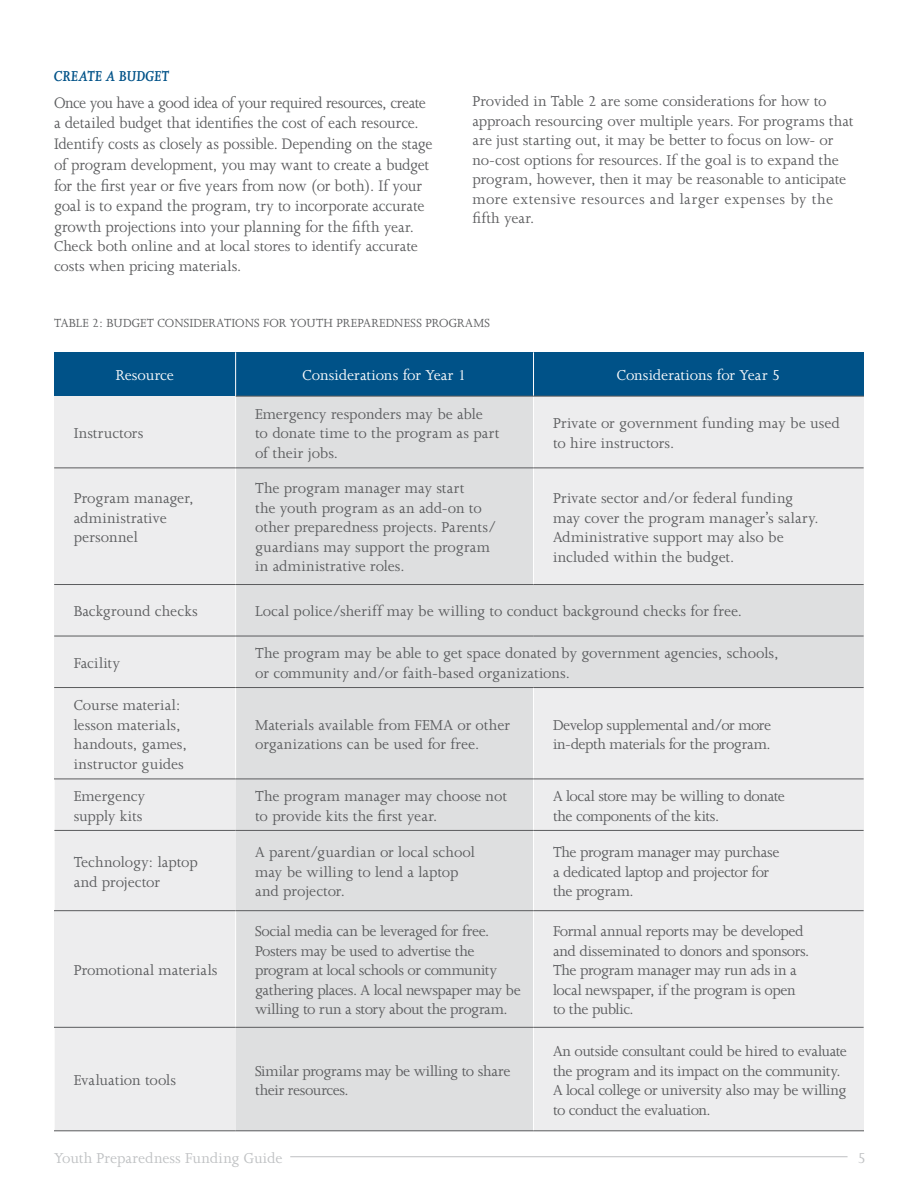
<style>
.page{position:relative;width:918px;height:1188px;background:#fff}
.page>*{position:absolute;margin:0;border:0;box-sizing:border-box;transform-origin:0 0}
.t1{font:17.55px/20.7px "Joanna";letter-spacing:-.015em;color:#5a5b5d;scale:.94 1}
.t2{font:16.5px/19.5px "Joanna";letter-spacing:-.01em;color:#5a5b5d}
.t3{font:16.5px/19.5px "Joanna";letter-spacing:-.03em;color:#5a5b5d}
.t4{font:16.5px "Joanna";letter-spacing:-.005em;color:#fff}
.t5{font:16.5px "Joanna";letter-spacing:-.005em;color:#bec0c2}
.t6{font:italic 600 16.5px "Joanna";letter-spacing:-.01em;color:#005288}
.t7{font:16.5px "Joanna";letter-spacing:.015em;color:#5a5b5d}
.t8{font:16.5px "Joanna";color:#c0c2c4}
.t9{font:13.5px "Joanna";letter-spacing:.01em;color:#5a5b5d}
.s1{font-size:16.5px}
</style>
<div class="page">
<div style="left:54px;top:352px;width:182px;height:44px;background:#005288"></div>
<div style="left:236px;top:352px;width:298px;height:44px;background:#005288"></div>
<div style="left:534px;top:352px;width:330px;height:44px;background:#005288"></div>
<div style="left:54px;top:396px;width:182px;height:72px;background:#ededee"></div>
<div style="left:534px;top:396px;width:330px;height:72px;background:#ededee"></div>
<div style="left:54px;top:468px;width:182px;height:117px;background:#ededee"></div>
<div style="left:534px;top:468px;width:330px;height:117px;background:#ededee"></div>
<div style="left:54px;top:585px;width:182px;height:51px;background:#ededee"></div>
<div style="left:54px;top:636px;width:182px;height:52px;background:#ededee"></div>
<div style="left:54px;top:688px;width:182px;height:91px;background:#ededee"></div>
<div style="left:534px;top:688px;width:330px;height:91px;background:#ededee"></div>
<div style="left:54px;top:779px;width:182px;height:51px;background:#ededee"></div>
<div style="left:534px;top:779px;width:330px;height:51px;background:#ededee"></div>
<div style="left:54px;top:830px;width:182px;height:81px;background:#ededee"></div>
<div style="left:534px;top:830px;width:330px;height:81px;background:#ededee"></div>
<div style="left:54px;top:911px;width:182px;height:116px;background:#ededee"></div>
<div style="left:534px;top:911px;width:330px;height:116px;background:#ededee"></div>
<div style="left:54px;top:1027px;width:182px;height:104px;background:#ededee"></div>
<div style="left:534px;top:1027px;width:330px;height:104px;background:#ededee"></div>
<div style="left:236px;top:396px;width:298px;height:72px;background:#dedfe0"></div>
<div style="left:236px;top:468px;width:298px;height:117px;background:#dedfe0"></div>
<div style="left:236px;top:585px;width:628px;height:51px;background:#dedfe0"></div>
<div style="left:236px;top:636px;width:628px;height:52px;background:#dedfe0"></div>
<div style="left:236px;top:688px;width:298px;height:91px;background:#dedfe0"></div>
<div style="left:236px;top:779px;width:298px;height:51px;background:#dedfe0"></div>
<div style="left:236px;top:830px;width:298px;height:81px;background:#dedfe0"></div>
<div style="left:236px;top:911px;width:298px;height:116px;background:#dedfe0"></div>
<div style="left:236px;top:1027px;width:298px;height:104px;background:#dedfe0"></div>
<hr style="left:235px;top:352px;width:1px;height:44px;background:#fff">
<hr style="left:533px;top:352px;width:1px;height:44px;background:#fff">
<hr style="left:235px;top:396px;width:1px;height:72px;background:#fff">
<hr style="left:533px;top:396px;width:1px;height:72px;background:#fff">
<hr style="left:235px;top:468px;width:1px;height:116px;background:#fff">
<hr style="left:533px;top:468px;width:1px;height:116px;background:#fff">
<hr style="left:235px;top:585px;width:1px;height:51px;background:#fff">
<hr style="left:235px;top:636px;width:1px;height:51px;background:#fff">
<hr style="left:235px;top:688px;width:1px;height:91px;background:#fff">
<hr style="left:533px;top:688px;width:1px;height:91px;background:#fff">
<hr style="left:533px;top:779px;width:1px;height:51px;background:#fff">
<hr style="left:533px;top:831px;width:1px;height:79px;background:#fff">
<hr style="left:235px;top:911px;width:1px;height:116px;background:#fff">
<hr style="left:533px;top:911px;width:1px;height:116px;background:#fff">
<hr style="left:533px;top:1028px;width:1px;height:103px;background:#fff">
<hr style="left:54px;top:468px;width:182px;height:1px;background:#5a5b5d">
<hr style="left:54px;top:584px;width:182px;height:1px;background:#5a5b5d">
<hr style="left:54px;top:636px;width:182px;height:1px;background:#5a5b5d">
<hr style="left:236px;top:636px;width:298px;height:1px;background:#5a5b5d">
<hr style="left:534px;top:636px;width:330px;height:1px;background:#5a5b5d">
<hr style="left:54px;top:687px;width:182px;height:1px;background:#5a5b5d">
<hr style="left:534px;top:396px;width:330px;height:1px;background:#5a5b5d">
<hr style="left:534px;top:468px;width:330px;height:1px;background:#5a5b5d">
<hr style="left:534px;top:584px;width:330px;height:1px;background:#5a5b5d">
<hr style="left:534px;top:687px;width:330px;height:1px;background:#5a5b5d">
<hr style="left:534px;top:779px;width:330px;height:1px;background:#5a5b5d">
<hr style="left:534px;top:830px;width:330px;height:1px;background:#5a5b5d">
<hr style="left:534px;top:910px;width:330px;height:1px;background:#5a5b5d">
<hr style="left:534px;top:1027px;width:330px;height:1px;background:#5a5b5d">
<hr style="left:534px;top:1131px;width:330px;height:1px;background:#5a5b5d">
<hr style="left:236px;top:396px;width:298px;height:1px;background:#5a5b5d">
<hr style="left:236px;top:468px;width:298px;height:1px;background:#5a5b5d">
<hr style="left:236px;top:584px;width:298px;height:1px;background:#5a5b5d">
<hr style="left:236px;top:687px;width:298px;height:1px;background:#5a5b5d">
<hr style="left:236px;top:779px;width:298px;height:1px;background:#5a5b5d">
<hr style="left:236px;top:830px;width:298px;height:1px;background:#5a5b5d">
<hr style="left:236px;top:910px;width:298px;height:1px;background:#5a5b5d">
<hr style="left:236px;top:1027px;width:298px;height:1px;background:#5a5b5d">
<hr style="left:236px;top:1131px;width:298px;height:1px;background:#5a5b5d">
<hr style="left:54px;top:779px;width:1px;height:51px;background:#fff">
<hr style="left:54px;top:830px;width:1px;height:80px;background:#fff">
<hr style="left:54px;top:779px;width:182px;height:1px;background:#5a5b5d">
<hr style="left:54px;top:830px;width:182px;height:1px;background:#5a5b5d">
<hr style="left:54px;top:910px;width:182px;height:1px;background:#5a5b5d">
<hr style="left:54px;top:1028px;width:1px;height:103px;background:#fff">
<hr style="left:54px;top:1027px;width:182px;height:1px;background:#5a5b5d">
<hr style="left:54px;top:1131px;width:182px;height:1px;background:#5a5b5d">
<hr style="left:290px;top:1156px;width:558px;height:1px;background:#bec0c2">
<h2 class="t6" style="left:54px;top:67px;width:117px">CREATE A BUDGET</h2>
<p class="t1" style="left:54px;top:92px;width:404px">Once you have a good idea of your required resources, create a detailed budget that identifies the cost of each resource.<br>Identify costs as closely as possible. Depending on the stage of program development, you may want to create a budget for the first year or five years from now (or both). If your goal is to expand the program, try to incorporate accurate growth projections into your planning for the <span class="s1">fifth year.</span></p>
<p class="t2" style="left:54px;top:237px;width:365px">Check both online and at local stores to identify accurate costs when pricing materials.</p>
<p class="t2" style="left:473px;top:92px;width:383px">Provided in Table 2 are some considerations for how to approach resourcing over multiple years. For programs that are just starting out, it may be better to focus on low- or no-cost options for resources. If the goal is to expand the program, however, then it may be reasonable to anticipate more extensive resources and larger expenses by the fifth year.</p>
<p class="t9" style="left:54px;top:316px;width:437px">TABLE 2: BUDGET CONSIDERATIONS FOR YOUTH PREPAREDNESS PROGRAMS</p>
<p class="t4" style="left:116px;top:367px;width:60px">Resource</p>
<p class="t2" style="left:74px;top:424px;width:71px">Instructors</p>
<p class="t4" style="left:303px;top:367px;width:165px">Considerations for Year 1</p>
<p class="t4" style="left:617px;top:367px;width:165px">Considerations for Year 5</p>
<p class="t2" style="left:255px;top:404px;width:246px">Emergency responders may be able to donate time to the program as part of their jobs.</p>
<p class="t2" style="left:553px;top:414px;width:288px">Private or government funding may be used to hire instructors.</p>
<p class="t2" style="left:74px;top:489px;width:122px">Program manager, administrative personnel</p>
<p class="t2" style="left:255px;top:479px;width:243px">The program manager may start<br>the youth program as an add-on to other preparedness projects. Parents/ guardians may support the program in administrative roles.</p>
<p class="t2" style="left:553px;top:489px;width:267px">Private sector and/or federal funding may cover the program manager’s salary.<br>Administrative support may also be included within the budget.</p>
<p class="t2" style="left:74px;top:602px;width:126px">Background checks</p>
<p class="t2" style="left:255px;top:602px;width:488px">Local police/sheriff may be willing to conduct background checks for free.</p>
<p class="t7" style="left:74px;top:654px;width:48px">Facility</p>
<p class="t2" style="left:255px;top:644px;width:525px">The program may be able to get space donated by government agencies, schools, or community and/or faith-based organizations.</p>
<p class="t2" style="left:74px;top:696px;width:115px">Course material: lesson materials, handouts, games, instructor guides</p>
<p class="t2" style="left:255px;top:715px;width:257px">Materials available from FEMA or other organizations can be used for free.</p>
<p class="t3" style="left:553px;top:715px;width:220px">Develop supplemental and/or more in-depth materials for the program.</p>
<p class="t2" style="left:74px;top:787px;width:73px">Emergency supply kits</p>
<p class="t2" style="left:255px;top:787px;width:253px">The program manager may choose not to provide kits the first year.</p>
<p class="t3" style="left:553px;top:787px;width:233px">A local store may be willing to donate the components of the kits.</p>
<p class="t2" style="left:74px;top:852px;width:126px">Technology: laptop and projector</p>
<p class="t2" style="left:255px;top:843px;width:221px">A parent/guardian or local school may be willing to lend a laptop and projector.</p>
<p class="t3" style="left:553px;top:843px;width:228px">The program manager may purchase a dedicated laptop and projector for the program.</p>
<p class="t2" style="left:255px;top:922px;width:267px">Social media can be leveraged for free.<br>Posters may be used to advertise the program at local schools or community gathering places. A local newspaper may be willing to run a story about the program.</p>
<p class="t2" style="left:553px;top:922px;width:258px">Formal annual reports may be developed and disseminated to donors and sponsors.<br>The program manager may run ads in a local newspaper, if the program is open to the public.</p>
<p class="t2" style="left:74px;top:961px;width:145px">Promotional materials</p>
<p class="t2" style="left:74px;top:1071px;width:104px">Evaluation tools</p>
<p class="t2" style="left:255px;top:1061px;width:257px">Similar programs may be willing to share their resources.</p>
<p class="t2" style="left:553px;top:1042px;width:295px">An outside consultant could be hired to evaluate the program and its impact on the community.<br>A local college or university also may be willing to conduct the evaluation.</p>
<p class="t5" style="left:54px;top:1149px;width:230px">Youth Preparedness Funding Guide</p>
<p class="t8" style="left:858px;top:1149px;width:10px">5</p>
</div>
